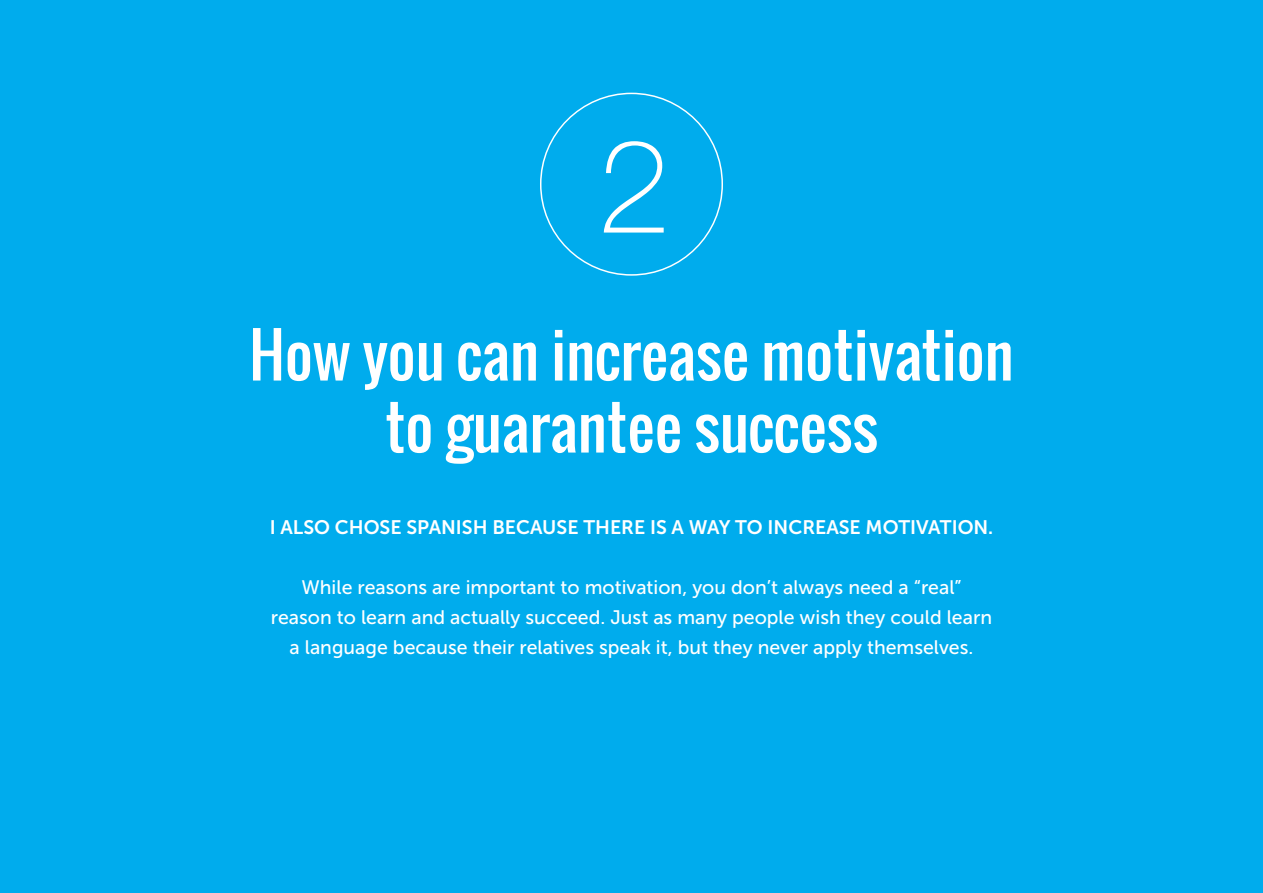
<style>
.page{position:relative;width:1263px;height:893px;background:#00aced}
.page>*{position:absolute;margin:0;border:0;box-sizing:border-box;transform-origin:0 0}
.t1{font:100 130.05px "Helvetica Neue";color:#fff}
.t2{font:60px/72px "Oswald";color:#fff;text-align:center}
.t3{font:19.5px/30px "Museo Sans 500";color:#fff;text-align:center}
.t4{font:19.5px "Museo Sans 700";color:#fff}
</style>
<div class="page">
<svg style="left:540px;top:93px;width:183px;height:183px"></svg>
<h1 class="t1" style="left:598px;top:88px;width:74px">2</h1>
<h2 class="t2" style="left:249px;top:319px;width:766px">How you can increase motivation to guarantee success</h2>
<p class="t4" style="left:270px;top:516px;width:725px">I ALSO CHOSE SPANISH BECAUSE THERE IS A WAY TO INCREASE MOTIVATION.</p>
<p class="t3" style="left:271px;top:572px;width:723px">While reasons are important to motivation, you don’t always need a “real” reason to learn and actually succeed. Just as many people wish they could learn a language because their relatives speak it, but they never apply themselves.</p>
</div>
